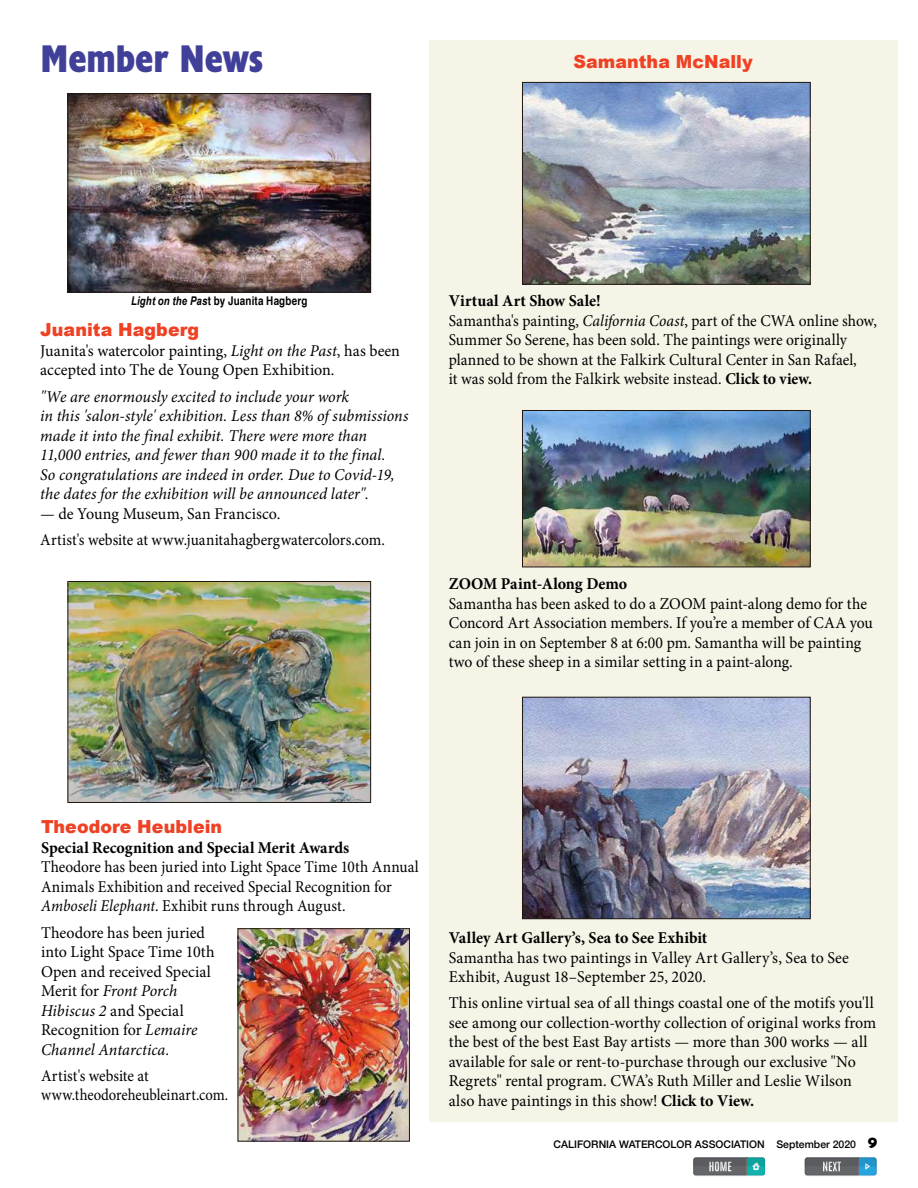
<style>
.page{position:relative;width:918px;height:1188px;background:#fff}
.page>*{position:absolute;margin:0;border:0;box-sizing:border-box;transform-origin:0 0}
.t1{font:700 condensed 39px "Humanist 521 BT Xtra";color:#414099}
.t2{font:900 18px "Arial";letter-spacing:.005em;color:#ef4123}
.t3{font:16.5px/19.5px "Minion Pro";letter-spacing:.005em;color:#000}
.t4{font:italic 16.5px/19.5px "Minion Pro";color:#000}
.t5{font:16.5px/19.5px "Minion Pro";letter-spacing:.005em;color:#000;scale:.94 1}
.t6{font:16.5px/19.5px "Minion Pro";letter-spacing:.005em;color:#000;scale:.95 1}
.t7{font:16.5px/19.5px "Minion Pro";letter-spacing:.005em;color:#000;scale:.93 1}
.t8{font:700 16.5px "Minion Pro";letter-spacing:.005em;color:#000}
.t9{font:700 condensed 12px "Helvetica";letter-spacing:.015em;color:#000}
.t10{font:500 10.5px "Helvetica Neue";color:#000}
.s1{font-family:"Arial Narrow";font-style:italic;font-stretch:normal}
.s2{font-style:italic}
.s3{font-weight:700}
.s4{font-family:"Humanist 521 BT";font-weight:800;font-size:15px}
</style>
<div class="page">
<div style="left:429px;top:40px;width:468px;height:1082px;background:#f5f4e7"></div>
<img style="left:70px;top:95px;width:299px;height:196px">
<div style="left:68px;top:93px;width:303px;height:200px;border:1px solid #201711"></div>
<img style="left:70px;top:583px;width:299px;height:218px">
<div style="left:68px;top:581px;width:303px;height:222px;border:1px solid #201711"></div>
<img style="left:524px;top:84px;width:285px;height:199px">
<div style="left:522px;top:82px;width:289px;height:203px;border:1px solid #201711"></div>
<img style="left:524px;top:412px;width:285px;height:153px">
<div style="left:522px;top:410px;width:289px;height:157px;border:1px solid #201711"></div>
<img style="left:524px;top:699px;width:285px;height:218px">
<div style="left:522px;top:697px;width:289px;height:222px;border:1px solid #201711"></div>
<svg style="left:693px;top:1157px;width:72px;height:19px"></svg>
<svg style="left:805px;top:1157px;width:71px;height:19px"></svg>
<img style="left:240px;top:930px;width:168px;height:210px">
<div style="left:238px;top:928px;width:172px;height:214px;border:1px solid #201711"></div>
<h1 class="t1" style="left:40px;top:34px;width:225px">Member News</h1>
<p class="t2" style="left:574px;top:49px;width:181px">Samantha McNally</p>
<p class="t9" style="left:131px;top:294px;width:178px"><span class="s1">Light on the Pas</span>t by Juanita Hagberg</p>
<p class="t2" style="left:40px;top:317px;width:160px">Juanita Hagberg</p>
<p class="t3" style="left:40px;top:341px;width:361px">Juanita's watercolor painting, <span class="s2">Light on the Past</span>, has been accepted into The de Young Open Exhibition.</p>
<p class="t4" style="left:40px;top:386px;width:370px">"We are enormously excited to include your work<br>in this 'salon-style' exhibition. Less than 8% of submissions made it into the final exhibit. There were more than 11,000 entries, and fewer than 900 made it to the final.<br>So congratulations are indeed in order. Due to Covid-19, the dates for the exhibition will be announced later".</p>
<p class="t3" style="left:40px;top:500px;width:346px;line-height:26.2px"><span class="s2">—</span> de Young Museum, San Francisco.<br>Artist's website at www.juanitahagbergwatercolors.com.</p>
<p class="t5" style="left:449px;top:291px;width:457px"><span class="s3">Virtual Art Show Sale!<br></span>Samantha's painting, <span class="s2">California Coast</span>, part of the CWA online show, Summer So Serene, has been sold. The paintings were originally planned to be shown at the Falkirk Cultural Center in San Rafael,<br>it was sold from the Falkirk website instead. <span class="s3">Click to view.</span></p>
<p class="t8" style="left:449px;top:572px;width:180px">ZOOM Paint-Along Demo</p>
<p class="t6" style="left:449px;top:594px;width:448px">Samantha has been asked to do a ZOOM paint-along demo for the Concord Art Association members. If you’re a member of CAA you can join in on September 8 at 6:00 pm. Samantha will be painting two of these sheep in a similar setting in a paint-along.</p>
<p class="t2" style="left:41px;top:814px;width:183px">Theodore Heublein</p>
<p class="t8" style="left:41px;top:836px;width:310px">Special Recognition and Special Merit Awards</p>
<p class="t7" style="left:41px;top:857px;width:408px">Theodore has been juried into Light Space Time 10th Annual<br>Animals Exhibition and received Special Recognition for<br><span class="s2">Amboseli Elephant</span>. Exhibit runs through August.</p>
<p class="t3" style="left:41px;top:923px;width:175px">Theodore has been juried into Light Space Time 10th<br>Open and received Special<br>Merit for <span class="s2">Front Porch<br>Hibiscus 2</span> and Special<br>Recognition for <span class="s2">Lemaire<br>Channel Antarctica.</span></p>
<p class="t7" style="left:41px;top:1066px;width:203px">Artist's website at www.theodoreheubleinart.com.</p>
<p class="t8" style="left:449px;top:926px;width:260px">Valley Art Gallery’s, Sea to See Exhibit</p>
<p class="t3" style="left:449px;top:948px;width:402px">Samantha has two paintings in Valley Art Gallery’s, Sea to See<br>Exhibit, August 18–September 25, 2020.</p>
<p class="t3" style="left:449px;top:993px;width:429px">This online virtual sea of all things coastal one of the motifs you'll see among our collection-worthy collection of original works from the best of the best East Bay artists — more than 300 works — all available for sale or rent-to-purchase through our exclusive "No Regrets" rental program. CWA’s Ruth Miller and Leslie Wilson also have paintings in this show! <span class="s3">Click to View.</span></p>
<p class="t10" style="left:554px;top:1135px;width:325px">CALIFORNIA WATERCOLOR ASSOCIATION September 2020 <span class="s4">9</span></p>
</div>
